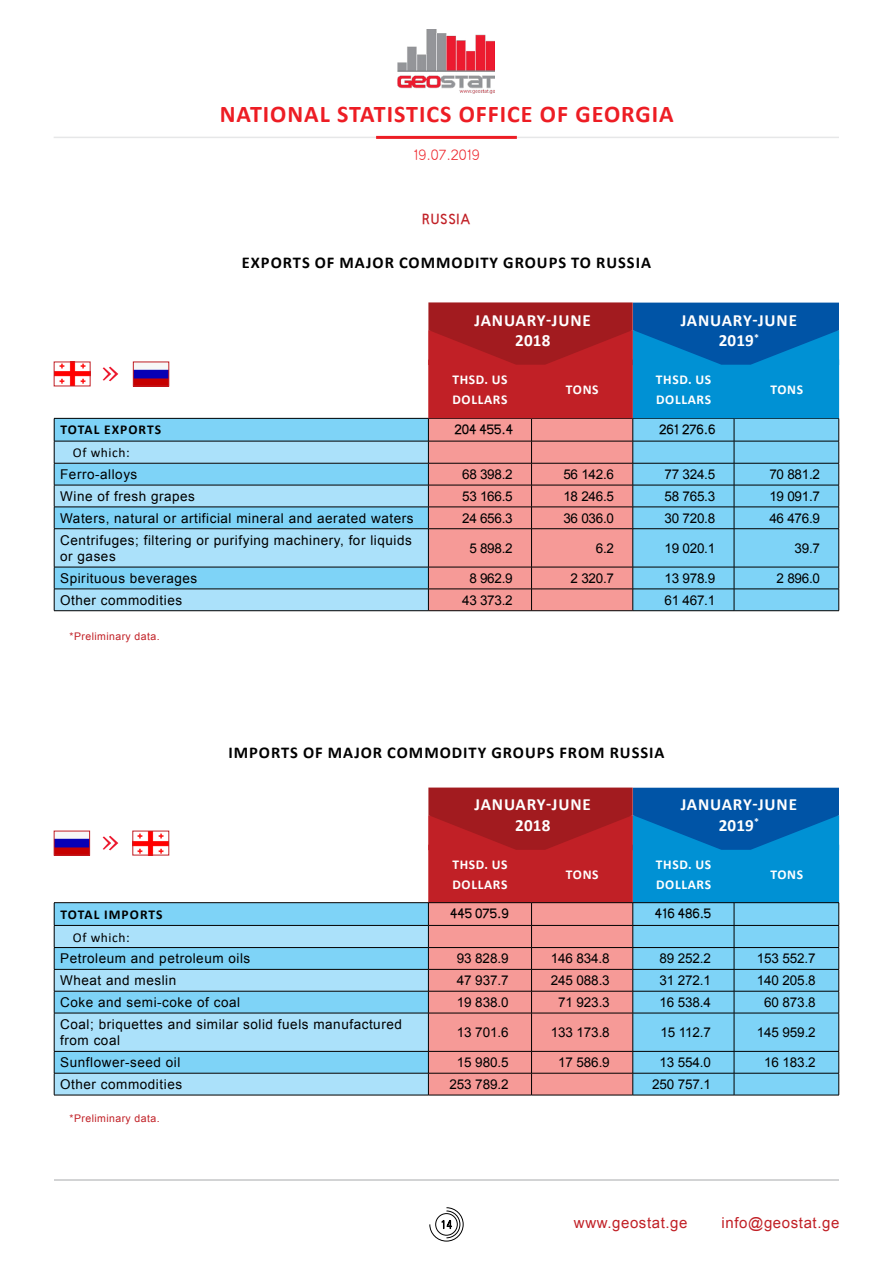
<style>
.page{position:relative;width:893px;height:1263px;background:#fff}
.page>*{position:absolute;margin:0;border:0;box-sizing:border-box;transform-origin:0 0}
.t1{font:700 24px "Calibri";letter-spacing:.04em;color:#ed1d24}
.t2{font:700 17.1px/20.7px "Calibri";letter-spacing:.04em;color:#fff;text-align:center}
.t3{font:700 16.5px "Calibri";letter-spacing:.06em;color:#000}
.t4{font:15px "BPG Ingiri Arial";letter-spacing:.04em;color:#c12026}
.t5{font:15px "BPG Nino Mtavruli";letter-spacing:.04em;color:#ed1d24}
.t6{font:700 15px "BPG Nino Mtavruli";letter-spacing:.04em;color:#c12026}
.t7{font:13.5px/16.5px "BPG Ingiri Arial";letter-spacing:.04em;color:#000}
.t8{font:700 13.5px/20.7px "Calibri";letter-spacing:.05em;color:#fff}
.t9{font:700 13.5px "BPG Nino Mtavruli";letter-spacing:.04em;color:#000}
.t10{font:700 13.5px "Calibri";letter-spacing:.075em;color:#000}
.t11{font:13.5px "Calibri";letter-spacing:.04em;color:#000}
.t12{font:10.5px "BPG Ingiri Arial";letter-spacing:.04em;color:#c12026}
</style>
<div class="page">
<svg style="left:429px;top:1207px;width:35px;height:34px"></svg>
<hr style="left:54px;top:137px;width:785px;height:1px;background:#e6e7e8">
<hr style="left:376px;top:136px;width:141px;height:3px;background:#ed1d24">
<hr style="left:54px;top:1179px;width:785px;height:1px;background:#a7a9ac">
<img style="left:398px;top:30px;width:97px;height:64px">
<img style="left:135px;top:369px;width:32px;height:15px">
<div style="left:133px;top:362px;width:36px;height:24px;border:1px solid #c12026"></div>
<img style="left:56px;top:364px;width:32px;height:20px">
<svg style="left:103px;top:367px;width:15px;height:14px"></svg>
<img style="left:56px;top:838px;width:32px;height:15px">
<div style="left:54px;top:831px;width:36px;height:24px;border:1px solid #c12026"></div>
<img style="left:135px;top:833px;width:32px;height:20px">
<svg style="left:103px;top:836px;width:15px;height:14px"></svg>
<div style="left:55px;top:419px;width:373px;height:66px;background:#7ed3f7"></div>
<div style="left:54px;top:441px;width:374px;height:22px;background:#abe1fa"></div>
<svg style="left:55px;top:486px;width:373px;height:124px;background:#99d8f5"></svg>
<hr style="left:54px;top:610px;width:374px;height:1px;background:#000">
<hr style="left:54px;top:485px;width:374px;height:1px;background:#000">
<hr style="left:54px;top:507px;width:374px;height:1px;background:#000">
<hr style="left:54px;top:528px;width:374px;height:1px;background:#000">
<hr style="left:54px;top:529px;width:1px;height:38px;background:#000">
<hr style="left:54px;top:567px;width:374px;height:1px;background:#000">
<hr style="left:54px;top:589px;width:374px;height:1px;background:#000">
<svg style="left:54px;top:567px;width:1px;height:43px"></svg>
<hr style="left:54px;top:463px;width:374px;height:1px;background:#000">
<hr style="left:54px;top:418px;width:374px;height:1px;background:#000">
<svg style="left:54px;top:418px;width:1px;height:110px"></svg>
<hr style="left:54px;top:441px;width:374px;height:1px;background:#000">
<svg style="left:55px;top:903px;width:373px;height:66px;background:#7cd0f4"></svg>
<div style="left:54px;top:925px;width:374px;height:22px;background:#abe1fa"></div>
<svg style="left:55px;top:970px;width:373px;height:125px;background:#99d9f5"></svg>
<hr style="left:54px;top:1095px;width:374px;height:1px;background:#000">
<hr style="left:54px;top:969px;width:374px;height:1px;background:#000">
<hr style="left:54px;top:991px;width:374px;height:1px;background:#000">
<hr style="left:54px;top:1013px;width:374px;height:1px;background:#000">
<hr style="left:54px;top:1013px;width:1px;height:38px;background:#000">
<hr style="left:54px;top:1051px;width:374px;height:1px;background:#000">
<hr style="left:54px;top:1073px;width:374px;height:1px;background:#000">
<svg style="left:54px;top:1051px;width:1px;height:44px"></svg>
<hr style="left:428px;top:1095px;width:103px;height:1px;background:#000">
<hr style="left:531px;top:1095px;width:102px;height:1px;background:#000">
<hr style="left:633px;top:1095px;width:101px;height:1px;background:#000">
<hr style="left:734px;top:1095px;width:105px;height:1px;background:#000">
<hr style="left:54px;top:947px;width:374px;height:1px;background:#000">
<hr style="left:54px;top:902px;width:374px;height:1px;background:#000">
<svg style="left:54px;top:903px;width:1px;height:110px"></svg>
<svg style="left:428px;top:787px;width:411px;height:308px;background:#8f88a1"></svg>
<hr style="left:54px;top:925px;width:374px;height:1px;background:#000">
<svg style="left:428px;top:302px;width:411px;height:309px;background:#8f88a0"></svg>
<h1 class="t1" style="left:220px;top:97px;width:455px">NATIONAL STATISTICS OFFICE OF GEORGIA</h1>
<p class="t5" style="left:413px;top:149px;width:67px">19.07.2019</p>
<p class="t6" style="left:422px;top:212px;width:50px">RUSSIA</p>
<p class="t3" style="left:242px;top:250px;width:411px">EXPORTS OF MAJOR COMMODITY GROUPS TO RUSSIA</p>
<p class="t2" style="left:475px;top:310px;width:118px">JANUARY-JUNE<br>2018</p>
<p class="t2" style="left:681px;top:310px;width:118px">JANUARY-JUNE<br>2019<sup>*</sup></p>
<p class="t8" style="left:452px;top:369px;width:57px">THSD. US<br>DOLLARS</p>
<p class="t8" style="left:566px;top:379px;width:34px">TONS</p>
<p class="t8" style="left:656px;top:369px;width:57px">THSD. US<br>DOLLARS</p>
<p class="t8" style="left:770px;top:379px;width:34px">TONS</p>
<p class="t10" style="left:60px;top:420px;width:102px">TOTAL EXPORTS</p>
<p class="t9" style="left:455px;top:424px;width:59px">204 455.4</p>
<p class="t9" style="left:659px;top:424px;width:57px">261 276.6</p>
<p class="t11" style="left:73px;top:443px;width:58px">Of which:</p>
<p class="t7" style="left:60px;top:466px;width:79px">Ferro-alloys</p>
<p class="t7" style="left:462px;top:466px;width:52px">68 398.2</p>
<p class="t7" style="left:563px;top:466px;width:52px">56 142.6</p>
<p class="t7" style="left:665px;top:466px;width:52px">77 324.5</p>
<p class="t7" style="left:769px;top:466px;width:52px">70 881.2</p>
<p class="t7" style="left:60px;top:488px;width:136px">Wine of fresh grapes</p>
<p class="t7" style="left:462px;top:488px;width:52px">53 166.5</p>
<p class="t7" style="left:563px;top:488px;width:52px">18 246.5</p>
<p class="t7" style="left:665px;top:488px;width:52px">58 765.3</p>
<p class="t7" style="left:769px;top:488px;width:52px">19 091.7</p>
<p class="t7" style="left:60px;top:510px;width:355px">Waters, natural or artificial mineral and aerated waters</p>
<p class="t7" style="left:462px;top:510px;width:52px">24 656.3</p>
<p class="t7" style="left:563px;top:510px;width:52px">36 036.0</p>
<p class="t7" style="left:665px;top:510px;width:52px">30 720.8</p>
<p class="t7" style="left:769px;top:510px;width:52px">46 476.9</p>
<p class="t7" style="left:60px;top:532px;width:353px">Centrifuges; filtering or purifying machinery, for liquids or gases</p>
<p class="t7" style="left:469px;top:540px;width:45px">5 898.2</p>
<p class="t7" style="left:596px;top:540px;width:20px">6.2</p>
<p class="t7" style="left:665px;top:540px;width:52px">19 020.1</p>
<p class="t7" style="left:795px;top:540px;width:27px">39.7</p>
<p class="t7" style="left:60px;top:570px;width:139px">Spirituous beverages</p>
<p class="t7" style="left:469px;top:570px;width:45px">8 962.9</p>
<p class="t7" style="left:571px;top:570px;width:45px">2 320.7</p>
<p class="t7" style="left:665px;top:570px;width:52px">13 978.9</p>
<p class="t7" style="left:777px;top:570px;width:45px">2 896.0</p>
<p class="t7" style="left:60px;top:592px;width:123px">Other commodities</p>
<p class="t7" style="left:462px;top:592px;width:52px">43 373.2</p>
<p class="t7" style="left:665px;top:592px;width:52px">61 467.1</p>
<p class="t12" style="left:70px;top:629px;width:91px">*Preliminary data.</p>
<p class="t3" style="left:228px;top:740px;width:438px">IMPORTS OF MAJOR COMMODITY GROUPS FROM RUSSIA</p>
<p class="t2" style="left:475px;top:794px;width:118px">JANUARY-JUNE<br>2018</p>
<p class="t2" style="left:681px;top:794px;width:118px">JANUARY-JUNE<br>2019<sup>*</sup></p>
<p class="t8" style="left:452px;top:854px;width:57px">THSD. US<br>DOLLARS</p>
<p class="t8" style="left:566px;top:864px;width:34px">TONS</p>
<p class="t8" style="left:656px;top:854px;width:57px">THSD. US<br>DOLLARS</p>
<p class="t8" style="left:770px;top:864px;width:34px">TONS</p>
<p class="t10" style="left:60px;top:905px;width:104px">TOTAL IMPORTS</p>
<p class="t9" style="left:451px;top:908px;width:59px">445 075.9</p>
<p class="t9" style="left:655px;top:908px;width:57px">416 486.5</p>
<p class="t11" style="left:73px;top:928px;width:58px">Of which:</p>
<p class="t7" style="left:60px;top:950px;width:192px">Petroleum and petroleum oils</p>
<p class="t7" style="left:457px;top:950px;width:53px">93 828.9</p>
<p class="t7" style="left:551px;top:950px;width:60px">146 834.8</p>
<p class="t7" style="left:659px;top:950px;width:53px">89 252.2</p>
<p class="t7" style="left:757px;top:950px;width:60px">153 552.7</p>
<p class="t7" style="left:60px;top:972px;width:118px">Wheat and meslin</p>
<p class="t7" style="left:457px;top:972px;width:53px">47 937.7</p>
<p class="t7" style="left:551px;top:972px;width:60px">245 088.3</p>
<p class="t7" style="left:659px;top:972px;width:53px">31 272.1</p>
<p class="t7" style="left:757px;top:972px;width:60px">140 205.8</p>
<p class="t7" style="left:60px;top:994px;width:182px">Coke and semi-coke of coal</p>
<p class="t7" style="left:457px;top:994px;width:53px">19 838.0</p>
<p class="t7" style="left:558px;top:994px;width:53px">71 923.3</p>
<p class="t7" style="left:659px;top:994px;width:53px">16 538.4</p>
<p class="t7" style="left:764px;top:994px;width:53px">60 873.8</p>
<p class="t7" style="left:60px;top:1016px;width:343px">Coal; briquettes and similar solid fuels manufactured from coal</p>
<p class="t7" style="left:457px;top:1024px;width:53px">13 701.6</p>
<p class="t7" style="left:551px;top:1024px;width:60px">133 173.8</p>
<p class="t7" style="left:660px;top:1024px;width:52px">15 112.7</p>
<p class="t7" style="left:757px;top:1024px;width:60px">145 959.2</p>
<p class="t7" style="left:60px;top:1054px;width:122px">Sunflower-seed oil</p>
<p class="t7" style="left:457px;top:1054px;width:53px">15 980.5</p>
<p class="t7" style="left:558px;top:1054px;width:53px">17 586.9</p>
<p class="t7" style="left:659px;top:1054px;width:53px">13 554.0</p>
<p class="t7" style="left:764px;top:1054px;width:53px">16 183.2</p>
<p class="t7" style="left:60px;top:1076px;width:123px">Other commodities</p>
<p class="t7" style="left:450px;top:1076px;width:60px">253 789.2</p>
<p class="t7" style="left:652px;top:1076px;width:60px">250 757.1</p>
<p class="t12" style="left:70px;top:1111px;width:91px">*Preliminary data.</p>
<p class="t4" style="left:574px;top:1213px;width:115px">www.geostat.ge</p>
<p class="t4" style="left:722px;top:1213px;width:119px">info@geostat.ge</p>
</div>
